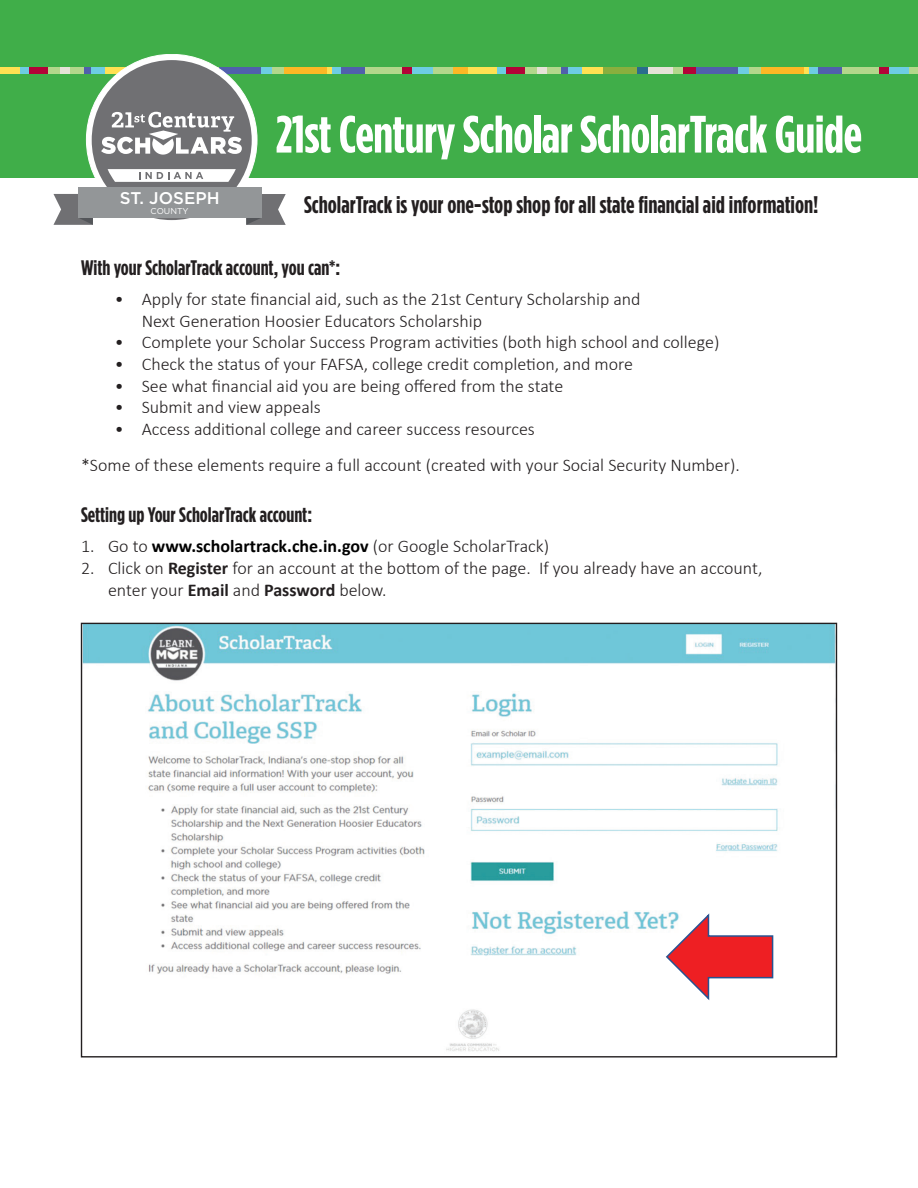
<style>
.page{position:relative;width:918px;height:1188px;background:#fff}
.page>*{position:absolute;margin:0;border:0;box-sizing:border-box;transform-origin:0 0}
.t1{font:700 condensed 52.5px "Gotham HTF";letter-spacing:-.01em;color:#fff}
.t2{font:700 condensed 24px "Gotham HTF";color:#231f20}
.t3{font:700 condensed 21px "Gotham HTF";color:#231f20}
.t4{font:300 18px/21.6px "Calibri";color:#231f20}
.t5{font:500 16.95px "Gotham HTF";color:#fff}
.t6{font:8.4px "Gotham HTF";color:#fff}
.s1{font-weight:700;color:#000}
.s2{font-weight:700}
</style>
<div class="page">
<div style="left:0;top:0;width:918px;height:177px;background:#40ae49"></div>
<div style="left:200px;top:67px;width:20px;height:7px;background:#c2dfa3"></div>
<div style="left:219px;top:67px;width:43px;height:7px;background:#5060ac"></div>
<div style="left:261px;top:67px;width:12px;height:7px;background:#6dcde3"></div>
<div style="left:272px;top:67px;width:13px;height:7px;background:#b3d78b"></div>
<div style="left:285px;top:67px;width:43px;height:7px;background:#fcb825"></div>
<div style="left:327px;top:67px;width:6px;height:7px;background:#ffe152"></div>
<div style="left:332px;top:67px;width:10px;height:7px;background:#6dcde3"></div>
<div style="left:342px;top:67px;width:23px;height:7px;background:#5060ac"></div>
<div style="left:365px;top:67px;width:39px;height:7px;background:#b3d78b"></div>
<div style="left:402px;top:67px;width:11px;height:7px;background:#b30437"></div>
<div style="left:413px;top:67px;width:20px;height:7px;background:#6dcde3"></div>
<div style="left:433px;top:67px;width:21px;height:7px;background:#b3d78b"></div>
<div style="left:453px;top:67px;width:21px;height:7px;background:#fcb825"></div>
<div style="left:84px;top:67px;width:8px;height:7px;background:#5060ac"></div>
<div style="left:92px;top:67px;width:13px;height:7px;background:#6dcde3"></div>
<div style="left:105px;top:67px;width:21px;height:7px;background:#ffe152"></div>
<div style="left:0;top:67px;width:20px;height:7px;background:#ffe152"></div>
<div style="left:20px;top:67px;width:9px;height:7px;background:#6dcde3"></div>
<div style="left:29px;top:67px;width:20px;height:7px;background:#b30437"></div>
<div style="left:49px;top:67px;width:35px;height:7px;background:#b3d78b"></div>
<div style="left:60px;top:67px;width:10px;height:7px;background:#e6e2d7"></div>
<svg style="left:636px;top:67px;width:13px;height:7px"></svg>
<div style="left:649px;top:67px;width:24px;height:7px;background:#e6e2d7"></div>
<div style="left:673px;top:67px;width:10px;height:7px;background:#b3d78b"></div>
<div style="left:683px;top:67px;width:13px;height:7px;background:#b30437"></div>
<div style="left:696px;top:67px;width:42px;height:7px;background:#5060ac"></div>
<div style="left:738px;top:67px;width:11px;height:7px;background:#6dcde3"></div>
<div style="left:749px;top:67px;width:13px;height:7px;background:#b3d78b"></div>
<div style="left:762px;top:67px;width:42px;height:7px;background:#fcb825"></div>
<svg style="left:804px;top:67px;width:5px;height:7px"></svg>
<div style="left:809px;top:67px;width:10px;height:7px;background:#6dcde3"></div>
<div style="left:819px;top:67px;width:23px;height:7px;background:#5060ac"></div>
<div style="left:842px;top:67px;width:38px;height:7px;background:#b3d78b"></div>
<div style="left:880px;top:67px;width:10px;height:7px;background:#b30437"></div>
<div style="left:890px;top:67px;width:20px;height:7px;background:#6dcde3"></div>
<div style="left:910px;top:67px;width:8px;height:7px;background:#b3d78b"></div>
<div style="left:561px;top:67px;width:8px;height:7px;background:#5060ac"></div>
<div style="left:569px;top:67px;width:14px;height:7px;background:#6dcde3"></div>
<div style="left:583px;top:67px;width:20px;height:7px;background:#ffe152"></div>
<div style="left:603px;top:67px;width:33px;height:7px;background:#89af3e"></div>
<div style="left:468px;top:67px;width:30px;height:7px;background:#ffe152"></div>
<div style="left:497px;top:67px;width:10px;height:7px;background:#6dcde3"></div>
<div style="left:506px;top:67px;width:20px;height:7px;background:#b30437"></div>
<div style="left:526px;top:67px;width:35px;height:7px;background:#b3d78b"></div>
<div style="left:538px;top:67px;width:9px;height:7px;background:#e6e2d7"></div>
<div style="left:86px;top:54px;width:171px;height:171px;background:#fff;border:1px solid #fff;border-radius:50%"></div>
<div style="left:92px;top:60px;width:160px;height:160px;background:#707073;border-radius:50%"></div>
<svg style="left:108px;top:169px;width:128px;height:13px;background:#e6e6e7"></svg>
<svg style="left:101px;top:112px;width:141px;height:43px"></svg>
<svg style="left:53px;top:194px;width:40px;height:31px"></svg>
<svg style="left:246px;top:194px;width:40px;height:31px"></svg>
<div style="left:78px;top:187px;width:184px;height:31px;background:#939698"></div>
<img style="left:83px;top:625px;width:752px;height:427px">
<svg style="left:665px;top:913px;width:108px;height:89px"></svg>
<h1 class="t1" style="left:275px;top:105px;width:588px">21st Century Scholar ScholarTrack Guide</h1>
<p class="t5" style="left:120px;top:188px;width:101px">ST. JOSEPH</p>
<p class="t6" style="left:151px;top:206px;width:39px">COUNTY</p>
<h2 class="t2" style="left:304px;top:191px;width:516px">ScholarTrack is your one-stop shop for all state financial aid information!</h2>
<p class="t3" style="left:81px;top:256px;width:261px">With your ScholarTrack account, you can*:</p>
<p class="t4" style="left:142px;top:288px;width:500px;text-indent:-27px">• Apply for state financial aid, such as the 21st Century Scholarship and<br>Next Generation Hoosier Educators Scholarship</p>
<p class="t4" style="left:115px;top:331px;width:606px">• Complete your Scholar Success Program activities (both high school and college)</p>
<p class="t4" style="left:115px;top:352px;width:520px">• Check the status of your FAFSA, college credit completion, and more</p>
<p class="t4" style="left:115px;top:374px;width:450px">• See what financial aid you are being offered from the state</p>
<p class="t4" style="left:115px;top:396px;width:208px">• Submit and view appeals</p>
<p class="t4" style="left:81px;top:410px;width:660px;line-height:36.6px;text-indent:34px">• Access additional college and career success resources<br>*Some of these elements require a full account (created with your Social Security Number).</p>
<p class="t3" style="left:81px;top:503px;width:233px">Setting up Your ScholarTrack account:</p>
<p class="t4" style="left:81px;top:535px;width:470px">1. Go to <span class="s1">www.scholartrack.che.in.gov</span> (or Google ScholarTrack)</p>
<p class="t4" style="left:108px;top:556px;width:656px;text-indent:-27px">2. Click on <span class="s2">Register</span> for an account at the bottom of the page. If you already have an account, enter your <span class="s2">Email</span> and <span class="s2">Password</span> below.</p>
</div>
